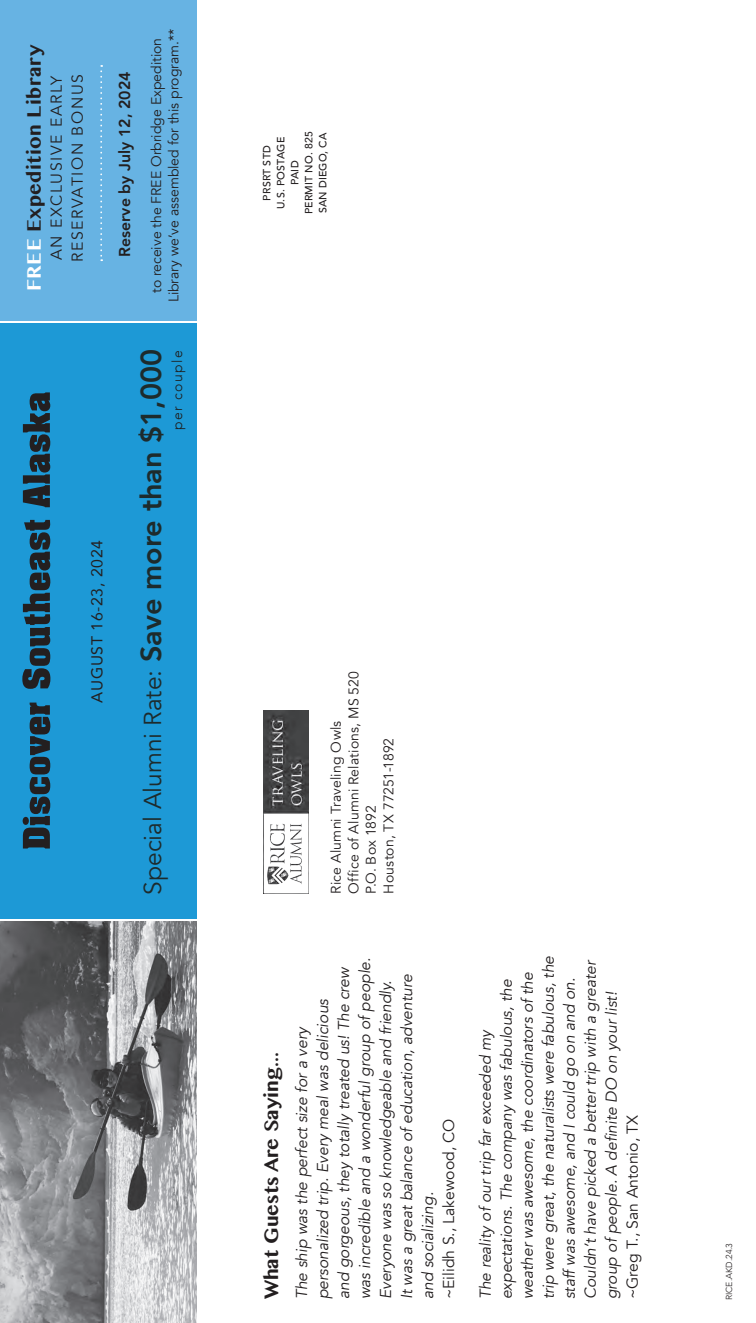
<style>
.page{position:relative;width:756px;height:1323px;background:#fff}
.page>*{position:absolute;margin:0;border:0;box-sizing:border-box;transform-origin:0 0}
.t1{font:24.5px "Avenir";color:#2e2b2c}
.Heading{font:700 22.75px "Khmer MN";color:#231f20}
.Description{font:700 22.75px "Khmer MN";letter-spacing:.02em;color:#231f20}
.t2{font:italic 15.75px/21px "Avenir";color:#231f20}
.t3{font:15.75px "Avenir";letter-spacing:.015em;color:#231f20}
.t4{font:15.75px/21px "Avenir";letter-spacing:.1em;color:#231f20}
.t5{font:800 15.75px "Avenir";color:#231f20}
.t6{font:15.75px "Avenir";letter-spacing:.04em;color:#231f20}
.t7{font:14px/17.5px "Avenir";color:#231f20;text-align:center}
.t8{font:300 14px "Avenir";letter-spacing:.1em;color:#231f20}
.t9{font:500 10.5px "Avenir";letter-spacing:.025em;color:#231f20}
.t10{font:300 8.75px "Avenir";color:#231f20}
.s1{color:#fff}
.s2{font-weight:800;font-size:28.88px}
</style>
<div class="page">
<div style="left:0;top:0;width:197px;height:320px;background:#67b3e3"></div>
<div style="left:0;top:323px;width:197px;height:596px;background:#1d99d6"></div>
<svg style="left:22px;top:392px;width:29px;height:457px"></svg>
<svg style="left:100px;top:65px;width:2px;height:196px"></svg>
<img style="left:0;top:922px;width:197px;height:401px">
<img style="left:263px;top:711px;width:46px;height:182px">
<p class="Description" style="left:20px;top:291px;width:248px;rotate:-90deg"><span class="s1">FREE</span> Expedition Library</p>
<p class="t4" style="left:46px;top:262px;width:189px;rotate:-90deg">AN EXCLUSIVE EARLY<br>RESERVATION BONUS</p>
<p class="t5" style="left:113px;top:257px;width:186px;rotate:-90deg">Reserve by July 12, 2024</p>
<p class="t7" style="left:148px;top:302px;width:275px;rotate:-90deg">to receive the FREE Orbridge Expedition<br>Library we’ve assembled for this program.**</p>
<p class="t6" style="left:84px;top:703px;width:164px;rotate:-90deg">AUGUST 16-23, 2024</p>
<h1 class="t1" style="left:138px;top:895px;width:547px;rotate:-90deg">Special Alumni Rate: <span class="s2">Save more than $1,000</span></h1>
<p class="t8" style="left:169px;top:430px;width:81px;rotate:-90deg">per couple</p>
<p class="t9" style="left:300px;top:214px;width:84px;rotate:-90deg">PERMIT NO. 825</p>
<p class="t9" style="left:314px;top:213px;width:82px;rotate:-90deg">SAN DIEGO, CA</p>
<p class="t9" style="left:258px;top:201px;width:57px;rotate:-90deg">PRSRT STD</p>
<p class="t9" style="left:272px;top:209px;width:74px;rotate:-90deg">U.S. POSTAGE</p>
<p class="t9" style="left:286px;top:185px;width:26px;rotate:-90deg">PAID</p>
<p class="t7" style="left:345px;top:894px;width:224px;rotate:-90deg">Office of Alumni Relations, MS 520</p>
<p class="t7" style="left:328px;top:894px;width:175px;rotate:-90deg">Rice Alumni Traveling Owls</p>
<p class="t7" style="left:380px;top:894px;width:157px;rotate:-90deg">Houston, TX 77251-1892</p>
<p class="t7" style="left:363px;top:894px;width:90px;rotate:-90deg">P.O. Box 1892</p>
<p class="Heading" style="left:257px;top:1299px;width:249px;rotate:-90deg">What Guests Are Saying...</p>
<p class="t2" style="left:291px;top:1299px;width:343px;rotate:-90deg">The ship was the perfect size for a very personalized trip. Every meal was delicious<br>and gorgeous, they totally treated us! The crew was incredible and a wonderful group of people.<br>Everyone was so knowledgeable and friendly.<br>It was a great balance of education, adventure and socializing.</p>
<p class="t3" style="left:439px;top:1299px;width:182px;rotate:-90deg">~Eilidh S., Lakewood, CO</p>
<p class="t2" style="left:475px;top:1299px;width:345px;rotate:-90deg">The reality of our trip far exceeded my expectations. The company was fabulous, the weather was awesome, the coordinators of the trip were great, the naturalists were fabulous, the staff was awesome, and I could go on and on.<br>Couldn’t have picked a better trip with a greater group of people. A definite DO on your list!</p>
<p class="t3" style="left:623px;top:1299px;width:186px;rotate:-90deg">~Greg T., San Antonio, TX</p>
<p class="t10" style="left:724px;top:1300px;width:59px;rotate:-90deg">RICE.AKD.24.3</p>
</div>
